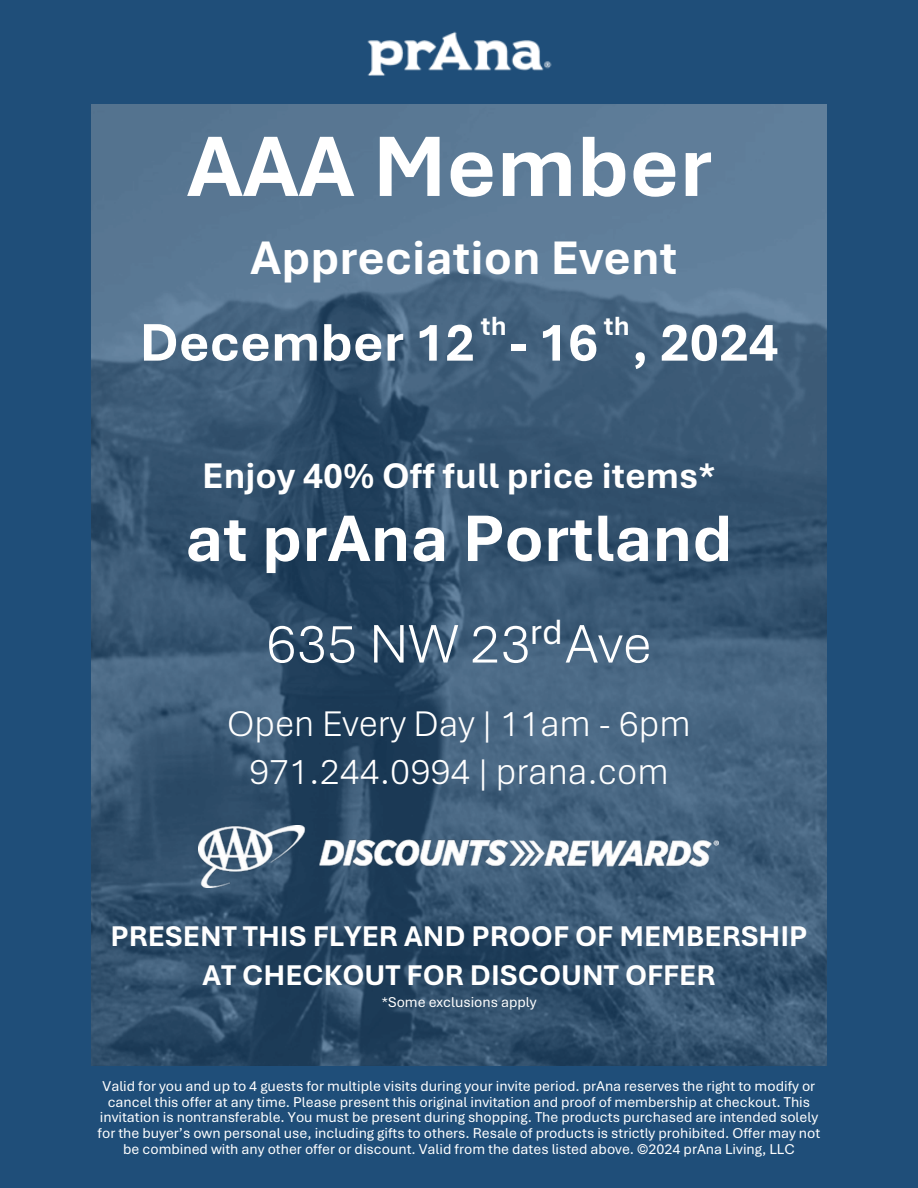
<style>
.page{position:relative;width:918px;height:1188px;background:#1f4e79}
.page>*{position:absolute;margin:0;border:0;box-sizing:border-box;transform-origin:0 0}
.t1{font:700 90px "Aptos";color:#fff}
.t2{font:700 69px "Aptos";color:#fff}
.t3{font:300 57px "Aptos";color:#fff}
.t4{font:700 55.5px "Aptos";color:#fff}
.t5{font:700 49.5px "Aptos";color:#fff}
.t6{font:300 37.5px/48.3px "Aptos";color:#fff;text-align:center}
.t7{font:700 37.5px "Aptos";color:#fff}
.t8{font:37.05px "Aptos";color:#fff}
.t9{font:700 30px/39.3px "Aptos";color:#fff;text-align:center}
.t10{font:700 27.75px "Aptos";color:#fff}
.t11{font:15px/15.8px "Aptos";color:#fff;text-align:center}
</style>
<div class="page">
<img style="left:92px;top:105px;width:734px;height:960px">
<img style="left:367px;top:31px;width:185px;height:45px">
<img style="left:199px;top:826px;width:520px;height:62px">
<h2 class="t1" style="left:187px;top:112px;width:527px">AAA Member</h2>
<h2 class="t5" style="left:251px;top:227px;width:428px">Appreciation Event</h2>
<p class="t10" style="left:481px;top:309px;width:27px">th</p>
<h5 class="t10" style="left:604px;top:309px;width:27px">th</h5>
<p class="t4" style="left:140px;top:309px;width:640px">December 12 - 16 , 2024</p>
<h1 class="t7" style="left:202px;top:452px;width:515px">Enjoy 40% Off full price items*</h1>
<h3 class="t2" style="left:185px;top:496px;width:549px">at prAna Portland</h3>
<p class="t8" style="left:530px;top:610px;width:35px">rd</p>
<h6 class="t3" style="left:266px;top:609px;width:387px">635 NW 23 Ave</h6>
<h6 class="t6" style="left:227px;top:699px;width:465px">Open Every Day | 11am - 6pm<br>971.244.0994 | prana.com</h6>
<p class="t9" style="left:111px;top:916px;width:698px">PRESENT THIS FLYER AND PROOF OF MEMBERSHIP<br>AT CHECKOUT FOR DISCOUNT OFFER</p>
<p class="t11" style="left:381px;top:994px;width:157px">*Some exclusions apply</p>
<p class="t11" style="left:98px;top:1078px;width:724px">Valid for you and up to 4 guests for multiple visits during your invite period. prAna reserves the right to modify or cancel this offer at any time. Please present this original invitation and proof of membership at checkout. This invitation is nontransferable. You must be present during shopping. The products purchased are intended solely for the buyer’s own personal use, including gifts to others. Resale of products is strictly prohibited. Offer may not be combined with any other offer or discount. Valid from the dates listed above. ©2024 prAna Living, LLC</p>
</div>
